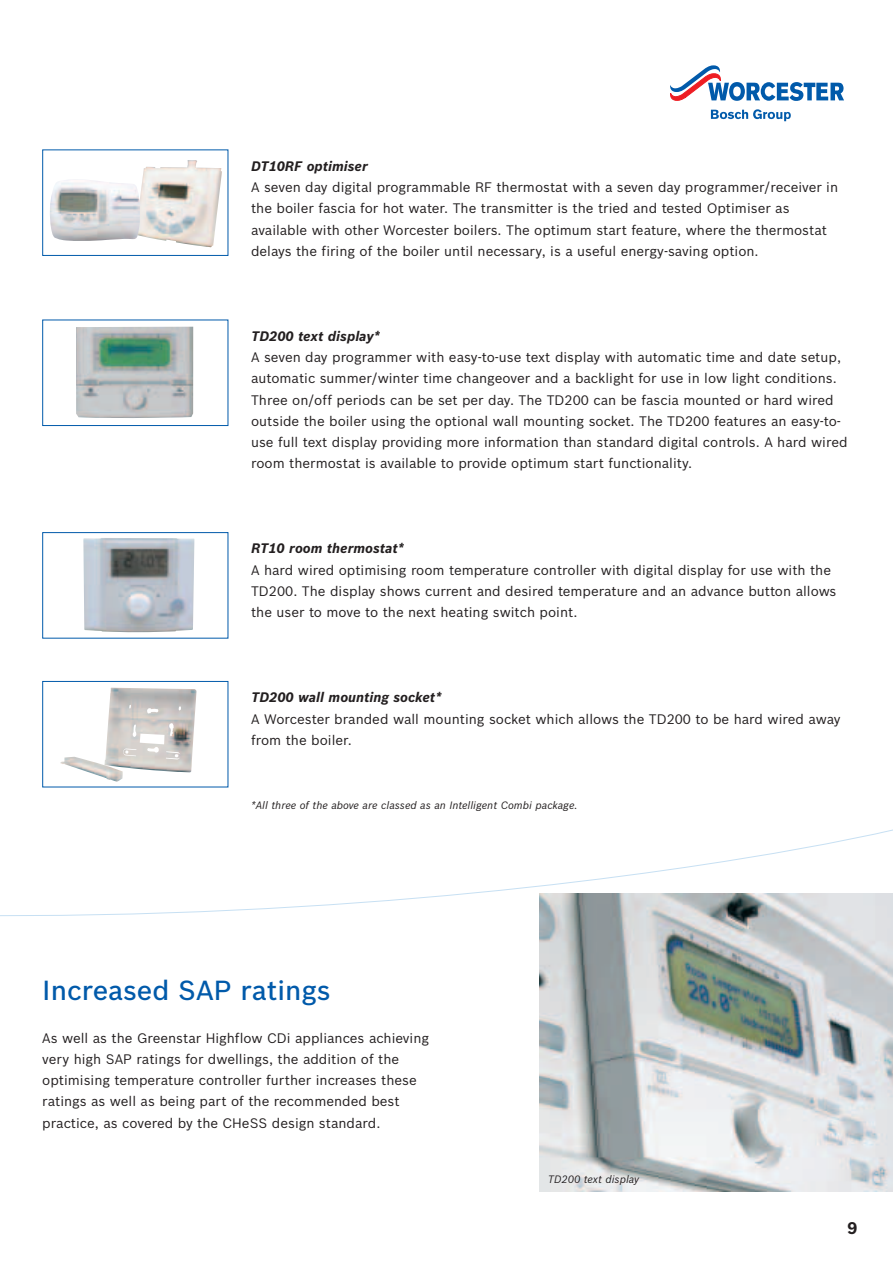
<style>
.page{position:relative;width:893px;height:1263px;background:#fff}
.page>*{position:absolute;margin:0;border:0;box-sizing:border-box;transform-origin:0 0}
.t1{font:500 27px "Bosch Sans";color:#015aaa}
.t2{font:700 16.5px "Bosch Sans";color:#231f20}
.t3{font:13.5px/21.3px "Bosch Sans";color:#231f20}
.t4{font:italic 700 13.5px "Bosch Sans";color:#231f20}
.t5{font:italic 10.5px "Bosch Sans";color:#231f20}
</style>
<div class="page">
<img style="left:76px;top:327px;width:117px;height:91px">
<div style="left:42px;top:320px;width:186px;height:106px;border:1px solid #015aaa"></div>
<img style="left:83px;top:538px;width:111px;height:94px">
<div style="left:42px;top:532px;width:186px;height:106px;border:1px solid #015aaa"></div>
<img style="left:60px;top:688px;width:137px;height:94px">
<div style="left:42px;top:681px;width:186px;height:106px;border:1px solid #015aaa"></div>
<img style="left:539px;top:894px;width:354px;height:297px">
<div style="left:42px;top:149px;width:186px;height:107px;border:1px solid #015aaa"></div>
<img style="left:140px;top:160px;width:82px;height:87px">
<img style="left:50px;top:180px;width:90px;height:61px">
<svg style="left:670px;top:65px;width:174px;height:36px"></svg>
<svg style="left:711px;top:109px;width:80px;height:12px"></svg>
<p class="t4" style="left:251px;top:161px;width:118px">DT10RF optimiser</p>
<p class="t3" style="left:251px;top:178px;width:589px">A seven day digital programmable RF thermostat with a seven day programmer/receiver in the boiler fascia for hot water. The transmitter is the tried and tested Optimiser as available with other Worcester boilers. The optimum start feature, where the thermostat delays the firing of the boiler until necessary, is a useful energy-saving option.</p>
<p class="t4" style="left:251px;top:331px;width:130px">TD200 text display*</p>
<p class="t3" style="left:251px;top:348px;width:598px">A seven day programmer with easy-to-use text display with automatic time and date setup, automatic summer/winter time changeover and a backlight for use in low light conditions.<br>Three on/off periods can be set per day. The TD200 can be fascia mounted or hard wired outside the boiler using the optional wall mounting socket. The TD200 features an easy-to&shy;use full text display providing more information than standard digital controls. A hard wired room thermostat is available to provide optimum start functionality.</p>
<p class="t4" style="left:251px;top:543px;width:154px">RT10 room thermostat*</p>
<p class="t3" style="left:251px;top:560px;width:587px">A hard wired optimising room temperature controller with digital display for use with the<br>TD200. The display shows current and desired temperature and an advance button allows the user to move to the next heating switch point.</p>
<p class="t4" style="left:251px;top:692px;width:192px">TD200 wall mounting socket*</p>
<p class="t3" style="left:251px;top:709px;width:591px">A Worcester branded wall mounting socket which allows the TD200 to be hard wired away from the boiler.</p>
<p class="t5" style="left:251px;top:801px;width:328px">*All three of the above are classed as an Intelligent Combi package.</p>
<h1 class="t1" style="left:42px;top:980px;width:290px">Increased SAP ratings</h1>
<p class="t3" style="left:42px;top:1028px;width:388px">As well as the Greenstar Highflow CDi appliances achieving very high SAP ratings for dwellings, the addition of the optimising temperature controller further increases these ratings as well as being part of the recommended best practice, as covered by the CHeSS design standard.</p>
<p class="t5" style="left:548px;top:1175px;width:93px">TD200 text display</p>
<p class="t2" style="left:847px;top:1222px;width:11px">9</p>
</div>
